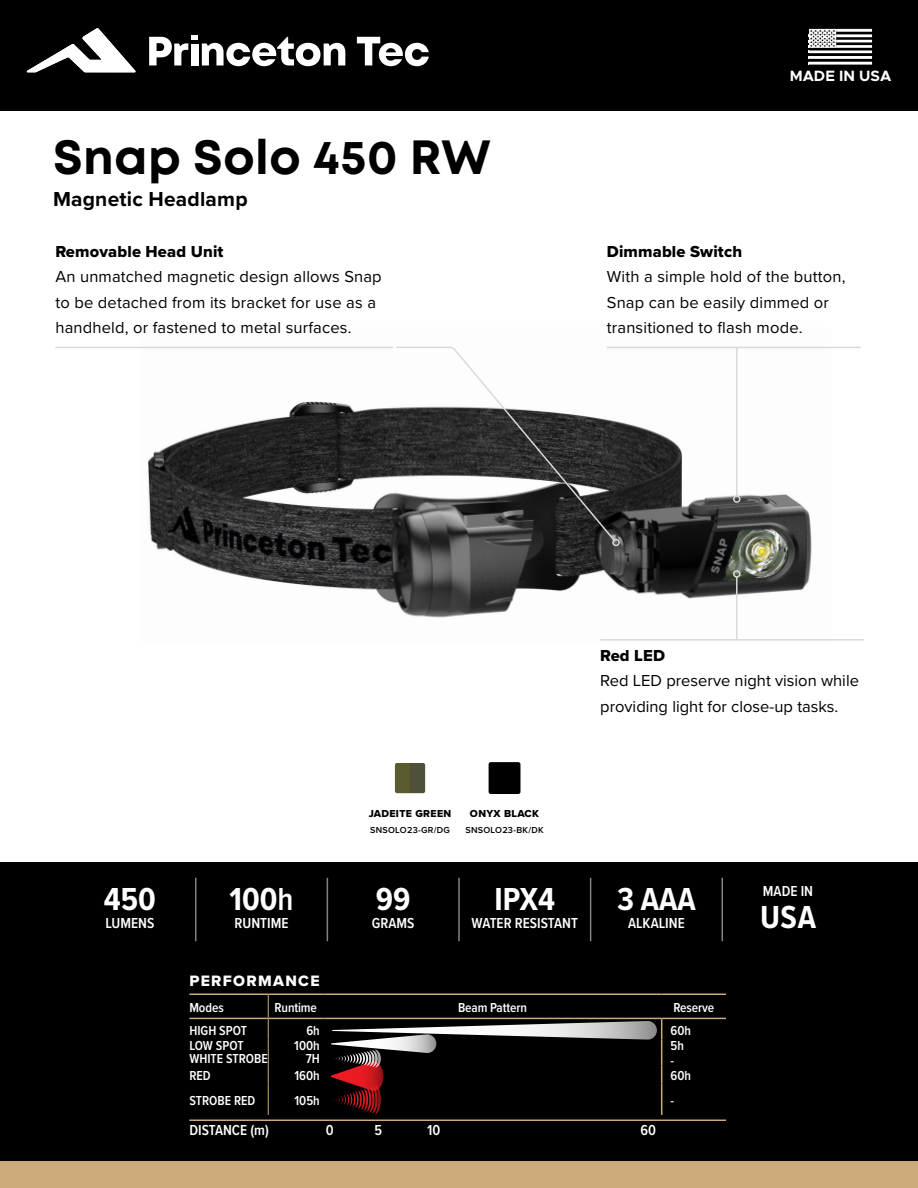
<style>
.page{position:relative;width:918px;height:1188px;background:#fff}
.page>*{position:absolute;margin:0;border:0;box-sizing:border-box;transform-origin:0 0}
.t1{font:700 48px "Mont";letter-spacing:.01em;color:#000}
.t2{font:700 33px "Proxima Nova Cond";color:#fff}
.t3{font:700 21px "Proxima Nova";letter-spacing:.01em;color:#000}
.t4{font:16.5px/25.5px "Proxima Nova";letter-spacing:.01em;color:#000}
.t5{font:16.5px "Proxima Nova Extrabld";letter-spacing:.01em;color:#000}
.t6{font:15.6px "Proxima Nova Extrabld";letter-spacing:.085em;color:#fff}
.t7{font:600 15px "Proxima Nova Cond";color:#fff}
.t8{font:700 15px "Metropolis";color:#fff}
.t9{font:600 13.5px "Proxima Nova Cond";color:#fff}
.t10{font:10.5px "Proxima Nova Extrabld";letter-spacing:.03em;color:#000}
.t11{font:600 9px "Proxima Nova";letter-spacing:.03em;color:#000}
.s1{font-weight:600}
</style>
<div class="page">
<img style="left:142px;top:346px;width:689px;height:272px">
<hr style="left:607px;top:347px;width:254px;height:1px;background:#d9d9d6">
<hr style="left:736px;top:347px;width:2px;height:149px;background:#d9d9d6">
<div style="left:733px;top:495px;width:8px;height:8px;border:2px solid #d9d9d6;border-radius:50%"></div>
<hr style="left:55px;top:347px;width:338px;height:1px;background:#d9d9d6">
<svg style="left:395px;top:346px;width:221px;height:196px"></svg>
<div style="left:612px;top:539px;width:8px;height:7px;border:2px solid #d9d9d6;border-radius:50%"></div>
<div style="left:395px;top:763px;width:15px;height:30px;background:#5b5b2f"></div>
<div style="left:410px;top:763px;width:15px;height:30px;background:#50503a"></div>
<div style="left:489px;top:762px;width:31px;height:32px;background:#000;border-radius:2px"></div>
<div style="left:0;top:863px;width:918px;height:325px;background:#000"></div>
<hr style="left:195px;top:878px;width:1px;height:63px;background:#808285">
<hr style="left:327px;top:878px;width:1px;height:63px;background:#808285">
<hr style="left:458px;top:878px;width:2px;height:63px;background:#808285">
<hr style="left:590px;top:878px;width:1px;height:63px;background:#808285">
<hr style="left:722px;top:878px;width:1px;height:63px;background:#808285">
<hr style="left:600px;top:639px;width:264px;height:2px;background:#d9d9d6">
<hr style="left:736px;top:577px;width:2px;height:63px;background:#d9d9d6">
<div style="left:733px;top:570px;width:8px;height:8px;border:2px solid #d9d9d6;border-radius:50%"></div>
<hr style="left:189px;top:994px;width:79px;height:1px;background:#caab79">
<hr style="left:268px;top:994px;width:55px;height:1px;background:#caab79">
<hr style="left:323px;top:994px;width:339px;height:1px;background:#caab79">
<hr style="left:662px;top:994px;width:64px;height:1px;background:#caab79">
<hr style="left:189px;top:1018px;width:79px;height:1px;background:#caab79">
<hr style="left:268px;top:1018px;width:55px;height:1px;background:#caab79">
<hr style="left:323px;top:1018px;width:339px;height:1px;background:#caab79">
<hr style="left:662px;top:1018px;width:64px;height:1px;background:#caab79">
<svg style="left:268px;top:995px;width:1px;height:89px"></svg>
<hr style="left:268px;top:1084px;width:1px;height:31px;background:#caab79">
<hr style="left:661px;top:1084px;width:1px;height:31px;background:#caab79">
<svg style="left:331px;top:1019px;width:331px;height:95px"></svg>
<hr style="left:189px;top:1120px;width:537px;height:1px;background:#caab79">
<div style="left:0;top:1161px;width:918px;height:27px;background:#caab79"></div>
<svg style="left:0;top:0;width:918px;height:111px;background:#111"></svg>
<h1 class="t1" style="left:53px;top:126px;width:440px">Snap Solo 450 RW</h1>
<p class="t3" style="left:53px;top:183px;width:196px">Magnetic Headlamp</p>
<p class="t5" style="left:55px;top:239px;width:170px">Removable Head Unit</p>
<p class="t4" style="left:55px;top:263px;width:328px">An unmatched magnetic design allows Snap to be detached from its bracket for use as a handheld, or fastened to metal surfaces.</p>
<p class="t8" style="left:790px;top:66px;width:103px">MADE IN USA</p>
<p class="t5" style="left:607px;top:239px;width:137px">Dimmable Switch</p>
<p class="t4" style="left:607px;top:263px;width:240px">With a simple hold of the button,<br>Snap can be easily dimmed or transitioned to flash mode.</p>
<h2 class="t2" style="left:104px;top:875px;width:54px">450</h2>
<p class="t7" style="left:105px;top:912px;width:50px">LUMENS</p>
<h2 class="t2" style="left:230px;top:875px;width:65px">100<span class="s1">h</span></h2>
<p class="t7" style="left:235px;top:912px;width:56px">RUNTIME</p>
<p class="t5" style="left:600px;top:643px;width:66px">Red LED</p>
<p class="t4" style="left:600px;top:667px;width:260px">Red LED preserve night vision while providing light for close-up tasks.</p>
<p class="t10" style="left:369px;top:805px;width:84px">JADEITE GREEN</p>
<p class="t11" style="left:370px;top:823px;width:81px">SNSOLO23-GR/DG</p>
<p class="t10" style="left:470px;top:805px;width:71px">ONYX BLACK</p>
<p class="t11" style="left:465px;top:823px;width:80px">SNSOLO23-BK/DK</p>
<h2 class="t2" style="left:376px;top:875px;width:36px">99</h2>
<p class="t7" style="left:372px;top:912px;width:44px">GRAMS</p>
<h2 class="t2" style="left:495px;top:875px;width:62px">IPX4</h2>
<p class="t7" style="left:472px;top:912px;width:108px">WATER RESISTANT</p>
<h2 class="t2" style="left:617px;top:875px;width:80px">3 AAA</h2>
<p class="t7" style="left:628px;top:912px;width:58px">ALKALINE</p>
<p class="t7" style="left:763px;top:880px;width:52px">MADE IN</p>
<h2 class="t2" style="left:760px;top:892px;width:57px">USA</h2>
<p class="t6" style="left:189px;top:970px;width:132px">PERFORMANCE</p>
<p class="t9" style="left:189px;top:997px;width:36px">Modes</p>
<p class="t9" style="left:275px;top:997px;width:44px">Runtime</p>
<p class="t9" style="left:458px;top:997px;width:70px">Beam Pattern</p>
<p class="t9" style="left:674px;top:997px;width:42px">Reserve</p>
<p class="t9" style="left:189px;top:1020px;width:59px">HIGH SPOT</p>
<p class="t9" style="left:306px;top:1020px;width:15px">6h</p>
<p class="t9" style="left:670px;top:1020px;width:22px">60h</p>
<p class="t9" style="left:189px;top:1036px;width:56px">LOW SPOT</p>
<p class="t9" style="left:294px;top:1036px;width:27px">100h</p>
<p class="t9" style="left:670px;top:1036px;width:15px">5h</p>
<p class="t9" style="left:189px;top:1049px;width:80px">WHITE STROBE</p>
<p class="t9" style="left:306px;top:1049px;width:16px">7H</p>
<p class="t9" style="left:670px;top:1051px;width:5px">-</p>
<p class="t9" style="left:189px;top:1065px;width:23px">RED</p>
<p class="t9" style="left:295px;top:1065px;width:27px">160h</p>
<p class="t9" style="left:670px;top:1065px;width:22px">60h</p>
<p class="t9" style="left:189px;top:1090px;width:68px">STROBE RED</p>
<p class="t9" style="left:295px;top:1090px;width:27px">105h</p>
<p class="t9" style="left:670px;top:1090px;width:5px">-</p>
<p class="t7" style="left:189px;top:1119px;width:81px">DISTANCE (m)</p>
<p class="t7" style="left:326px;top:1119px;width:9px">0</p>
<p class="t7" style="left:375px;top:1119px;width:9px">5</p>
<p class="t7" style="left:427px;top:1119px;width:15px">10</p>
<p class="t7" style="left:641px;top:1119px;width:17px">60</p>
</div>
